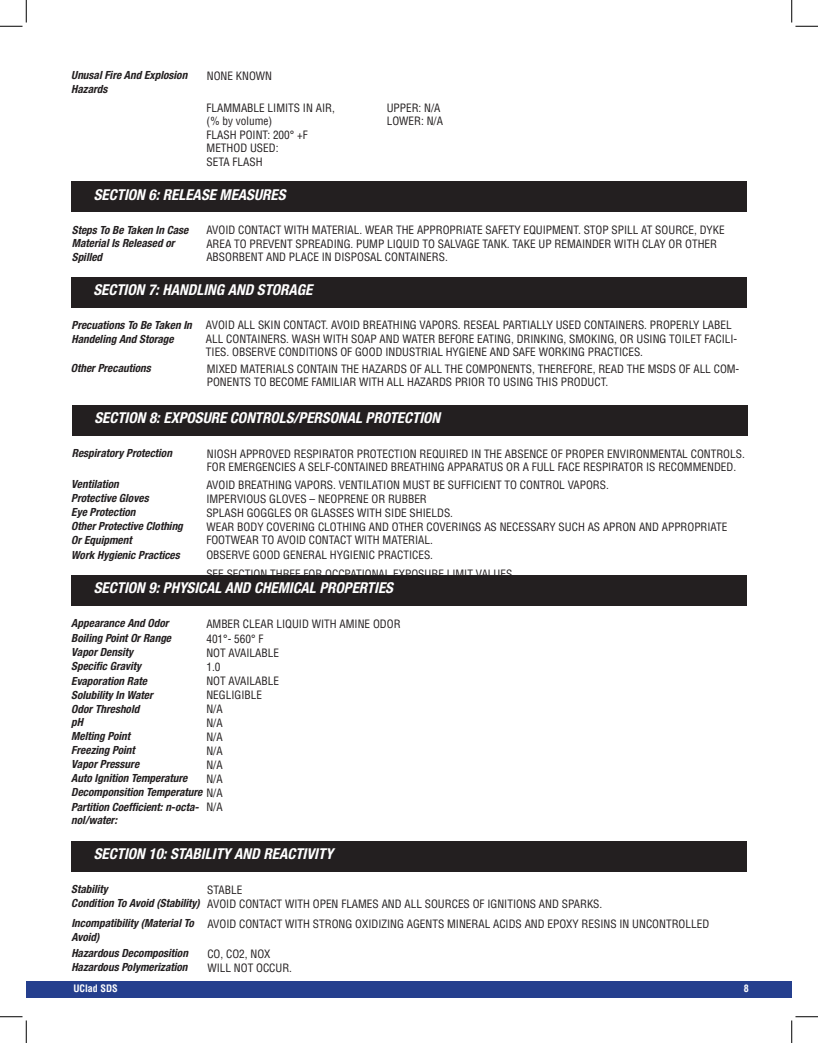
<style>
.page{position:relative;width:818px;height:1043px;background:#fff}
.page>*{position:absolute;margin:0;border:0;box-sizing:border-box;transform-origin:0 0}
.t1{font:italic 700 condensed 15px "Helvetica Neue LT Std";color:#fff}
.t2{font:condensed 11.25px/13.5px "Helvetica";color:#231f20}
.t3{font:italic 700 condensed 11.25px/13.5px "Helvetica Neue LT Std";color:#231f20}
.t4{font:700 condensed 10px "Helvetica";color:#fff}
.s1{font-family:"Helvetica";font-weight:400;font-style:normal}
</style>
<div class="page">
<div style="left:26px;top:980px;width:765px;height:17px;background:#253f8e"></div>
<div style="left:71px;top:181px;width:675px;height:31px;background:#231f20"></div>
<div style="left:71px;top:277px;width:675px;height:30px;background:#231f20"></div>
<div style="left:72px;top:405px;width:675px;height:30px;background:#231f20"></div>
<div style="left:71px;top:575px;width:675px;height:30px;background:#231f20"></div>
<div style="left:71px;top:841px;width:675px;height:31px;background:#231f20"></div>
<svg style="left:0;top:0;width:27px;height:27px"></svg>
<svg style="left:0;top:1016px;width:27px;height:26px"></svg>
<svg style="left:791px;top:0;width:27px;height:27px"></svg>
<svg style="left:791px;top:1016px;width:27px;height:26px"></svg>
<p class="t3" style="left:71px;top:69px;width:117px">Unusal Fire And Explosion<br>Hazards</p>
<p class="t2" style="left:207px;top:69px;width:67px">NONE KNOWN</p>
<p class="t2" style="left:206px;top:101px;width:130px">FLAMMABLE LIMITS IN AIR,</p>
<p class="t2" style="left:386px;top:101px;width:55px">UPPER: N/A</p>
<p class="t2" style="left:206px;top:114px;width:67px">(% by volume)</p>
<p class="t2" style="left:386px;top:114px;width:58px">LOWER: N/A</p>
<p class="t2" style="left:206px;top:128px;width:103px">FLASH POINT: 200° +F</p>
<p class="t2" style="left:206px;top:141px;width:73px">METHOD USED:</p>
<p class="t2" style="left:206px;top:155px;width:57px">SETA FLASH</p>
<p class="t1" style="left:94px;top:185px;width:193px">SECTION 6: RELEASE MEASURES</p>
<p class="t2" style="left:206px;top:223px;width:520px">AVOID CONTACT WITH MATERIAL. WEAR THE APPROPRIATE SAFETY EQUIPMENT. STOP SPILL AT SOURCE, DYKE<br>AREA TO PREVENT SPREADING. PUMP LIQUID TO SALVAGE TANK. TAKE UP REMAINDER WITH CLAY OR OTHER<br>ABSORBENT AND PLACE IN DISPOSAL CONTAINERS.</p>
<p class="t3" style="left:72px;top:223px;width:118px">Steps To Be Taken In Case<br>Material Is Released or<br>Spilled</p>
<p class="t1" style="left:93px;top:280px;width:221px">SECTION 7: HANDLING AND STORAGE</p>
<p class="t2" style="left:206px;top:318px;width:533px">AVOID ALL SKIN CONTACT. AVOID BREATHING VAPORS. RESEAL PARTIALLY USED CONTAINERS. PROPERLY LABEL<br>ALL CONTAINERS. WASH WITH SOAP AND WATER BEFORE EATING, DRINKING, SMOKING, OR USING TOILET FACILI-<br>TIES. OBSERVE CONDITIONS OF GOOD INDUSTRIAL HYGIENE AND SAFE WORKING PRACTICES.</p>
<p class="t3" style="left:71px;top:318px;width:122px">Precuations To Be Taken In<br>Handeling And Storage</p>
<p class="t3" style="left:71px;top:361px;width:81px">Other Precautions</p>
<p class="t2" style="left:207px;top:362px;width:534px">MIXED MATERIALS CONTAIN THE HAZARDS OF ALL THE COMPONENTS, THEREFORE, READ THE MSDS OF ALL COM-<br>PONENTS TO BECOME FAMILIAR WITH ALL HAZARDS PRIOR TO USING THIS PRODUCT.</p>
<p class="t1" style="left:94px;top:409px;width:347px">SECTION 8: EXPOSURE CONTROLS/PERSONAL PROTECTION</p>
<p class="t2" style="left:207px;top:447px;width:539px">NIOSH APPROVED RESPIRATOR PROTECTION REQUIRED IN THE ABSENCE OF PROPER ENVIRONMENTAL CONTROLS.<br>FOR EMERGENCIES A SELF-CONTAINED BREATHING APPARATUS OR A FULL FACE RESPIRATOR IS RECOMMENDED.</p>
<p class="t3" style="left:72px;top:446px;width:102px">Respiratory Protection</p>
<p class="t3" style="left:71px;top:477px;width:49px">Ventilation</p>
<p class="t2" style="left:206px;top:477px;width:404px">AVOID BREATHING VAPORS. VENTILATION MUST BE SUFFICIENT TO CONTROL VAPORS.</p>
<p class="t3" style="left:71px;top:491px;width:79px">Protective Gloves</p>
<p class="t3" style="left:71px;top:505px;width:66px">Eye Protection</p>
<p class="t3" style="left:71px;top:520px;width:113px">Other Protective Clothing<br>Or Equipment</p>
<p class="t3" style="left:71px;top:548px;width:110px">Work Hygienic Practices</p>
<p class="t2" style="left:206px;top:492px;width:222px">IMPERVIOUS GLOVES – NEOPRENE OR RUBBER</p>
<p class="t2" style="left:206px;top:506px;width:248px">SPLASH GOGGLES OR GLASSES WITH SIDE SHIELDS.</p>
<p class="t2" style="left:206px;top:520px;width:522px">WEAR BODY COVERING CLOTHING AND OTHER COVERINGS AS NECESSARY SUCH AS APRON AND APPROPRIATE<br>FOOTWEAR TO AVOID CONTACT WITH MATERIAL.</p>
<p class="t2" style="left:206px;top:548px;width:228px">OBSERVE GOOD GENERAL HYGIENIC PRACTICES.</p>
<p class="t2" style="left:206px;top:567px;width:310px">SEE SECTION THREE FOR OCCPATIONAL EXPOSURE LIMIT VALUES.</p>
<p class="t1" style="left:94px;top:579px;width:301px">SECTION 9: PHYSICAL AND CHEMICAL PROPERTIES</p>
<p class="t3" style="left:71px;top:616px;width:99px">Appearance And Odor</p>
<p class="t2" style="left:206px;top:617px;width:196px">AMBER CLEAR LIQUID WITH AMINE ODOR</p>
<p class="t3" style="left:71px;top:631px;width:101px">Boiling Point Or Range</p>
<p class="t2" style="left:206px;top:632px;width:59px">401°- 560° F</p>
<p class="t3" style="left:71px;top:645px;width:63px">Vapor Density</p>
<p class="t2" style="left:206px;top:646px;width:74px">NOT AVAILABLE</p>
<p class="t3" style="left:71px;top:660px;width:71px">Specific Gravity</p>
<p class="t2" style="left:206px;top:660px;width:16px">1.0</p>
<p class="t3" style="left:71px;top:674px;width:77px">Evaporation Rate</p>
<p class="t2" style="left:206px;top:674px;width:74px">NOT AVAILABLE</p>
<p class="t3" style="left:71px;top:688px;width:83px">Solubility In Water</p>
<p class="t2" style="left:206px;top:688px;width:57px">NEGLIGIBLE</p>
<p class="t3" style="left:71px;top:702px;width:70px">Odor Threshold</p>
<p class="t2" style="left:206px;top:702px;width:18px">N/A</p>
<p class="t3" style="left:71px;top:715px;width:13px">pH</p>
<p class="t2" style="left:206px;top:716px;width:18px">N/A</p>
<p class="t3" style="left:71px;top:729px;width:60px">Melting Point</p>
<p class="t2" style="left:206px;top:730px;width:18px">N/A</p>
<p class="t3" style="left:71px;top:743px;width:65px">Freezing Point</p>
<p class="t2" style="left:206px;top:744px;width:18px">N/A</p>
<p class="t3" style="left:71px;top:757px;width:69px">Vapor Pressure</p>
<p class="t2" style="left:206px;top:758px;width:18px">N/A</p>
<p class="t3" style="left:71px;top:771px;width:118px">Auto Ignition Temperature</p>
<p class="t2" style="left:206px;top:772px;width:18px">N/A</p>
<p class="t3" style="left:71px;top:800px;width:129px">Partition Coefficient: n-octa-</p>
<p class="t2" style="left:206px;top:800px;width:18px">N/A</p>
<p class="t3" style="left:71px;top:813px;width:47px">nol/water:</p>
<p class="t3" style="left:71px;top:785px;width:153px">Decomponsition Temperature <span class="s1">N/A</span></p>
<p class="t1" style="left:94px;top:845px;width:241px">SECTION 10: STABILITY AND REACTIVITY</p>
<p class="t3" style="left:71px;top:882px;width:38px">Stability</p>
<p class="t3" style="left:71px;top:896px;width:130px">Condition To Avoid (Stability)</p>
<p class="t2" style="left:207px;top:883px;width:37px">STABLE</p>
<p class="t2" style="left:207px;top:896px;width:396px">AVOID CONTACT WITH OPEN FLAMES AND ALL SOURCES OF IGNITIONS AND SPARKS.</p>
<p class="t3" style="left:71px;top:916px;width:124px">Incompatibility (Material To<br>Avoid)</p>
<p class="t3" style="left:71px;top:946px;width:118px">Hazardous Decomposition</p>
<p class="t3" style="left:71px;top:960px;width:118px">Hazardous Polymerization</p>
<p class="t2" style="left:207px;top:916px;width:503px">AVOID CONTACT WITH STRONG OXIDIZING AGENTS MINERAL ACIDS AND EPOXY RESINS IN UNCONTROLLED</p>
<p class="t2" style="left:207px;top:946px;width:65px">CO, CO2, NOX</p>
<p class="t2" style="left:207px;top:960px;width:86px">WILL NOT OCCUR.</p>
<p class="t4" style="left:73px;top:982px;width:46px">UClad SDS</p>
<p class="t4" style="left:743px;top:982px;width:6px">8</p>
</div>
